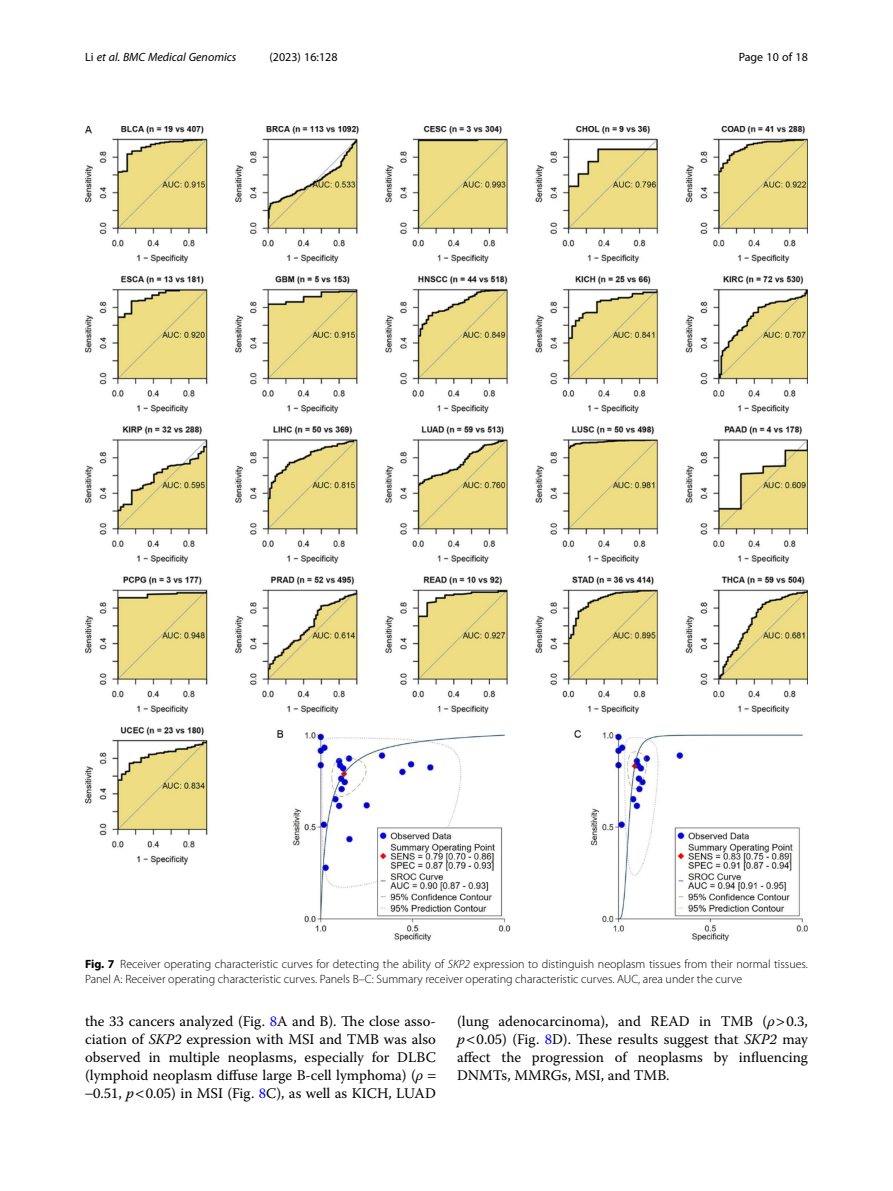
<style>
.page{position:relative;width:893px;height:1191px;background:#fff}
.page>*{position:absolute;margin:0;border:0;box-sizing:border-box;transform-origin:0 0}
.Body_Text{font:14.7px/18px "Warnock Pro";color:#000}
.Figure_Caption{font:300 12px/15px "Myriad Pro";color:#000}
.t1{font:italic 12px "Myriad Pro";color:#000}
.t2{font:12px "Myriad Pro";color:#000}
.s1{font-style:normal}
.s2{font-weight:700}
.s3{font-style:italic}
.s4{color:#00f}
</style>
<div class="page">
<img style="left:85px;top:126px;width:723px;height:814px">
<p class="t1" style="left:85px;top:50px;width:153px"><span class="s1">Li</span> et al. BMC Medical Genomics</p>
<p class="t2" style="left:269px;top:50px;width:70px">(2023) 16:128</p>
<p class="t2" style="left:739px;top:50px;width:71px">Page 10 of 18</p>
<p class="Figure_Caption" style="left:85px;top:956px;width:724px"><span class="s2">Fig. 7</span> Receiver operating characteristic curves for detecting the ability of <span class="s3">SKP2</span> expression to distinguish neoplasm tissues from their normal tissues.<br>Panel A: Receiver operating characteristic curves. Panels B–C: Summary receiver operating characteristic curves. AUC, area under the curve</p>
<p class="Body_Text" style="left:85px;top:1012px;width:352px">the 33 cancers analyzed (Fig. <span class="s4">8</span>A and B). The close asso&shy;ciation of <span class="s3">SKP2</span> expression with MSI and TMB was also observed in multiple neoplasms, especially for DLBC (lymphoid neoplasm diffuse large B-cell lymphoma) (<span class="s3">ρ </span>−0.51, <span class="s3">p</span> 0.05) in MSI (Fig. <span class="s4">8</span>C), as well as KICH, LUAD</p>
<p class="Body_Text" style="left:457px;top:1012px;width:352px;text-align:justify">(lung adenocarcinoma), and READ in TMB (<span class="s3">ρ</span> 0.3, <span class="s3">p</span> 0.05) (Fig. <span class="s4">8</span>D). These results suggest that <span class="s3">SKP2</span> may affect the progression of neoplasms by influencing DNMTs, MMRGs, MSI, and TMB.</p>
</div>
